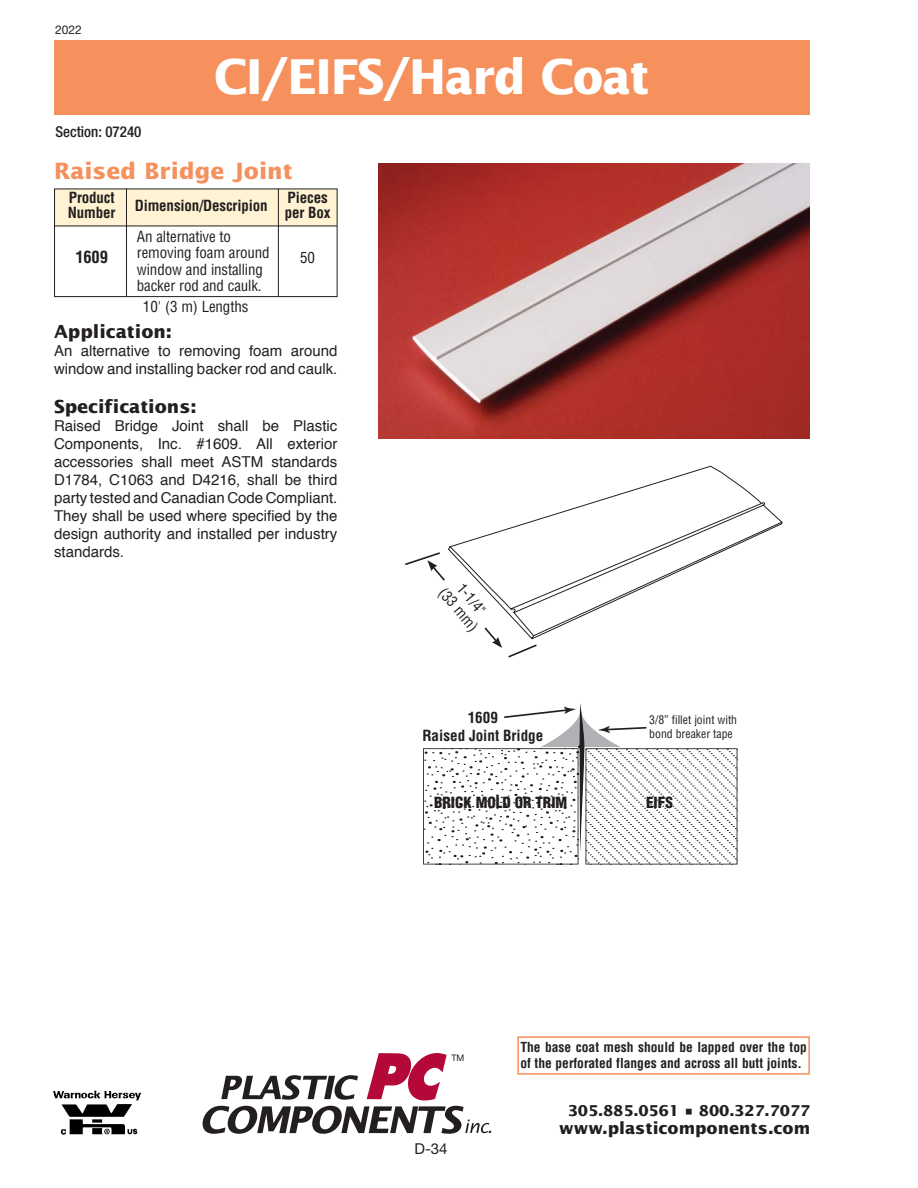
<style>
.page{position:relative;width:918px;height:1188px;background:#fff}
.page>*{position:absolute;margin:0;border:0;box-sizing:border-box;transform-origin:0 0}
.t1{font:700 48px "Lucida Sans";letter-spacing:-.025em;color:#fff;scale:.95 1}
.t2{font:700 22.5px "Lucida Sans";color:#f6905d}
.t3{font:700 18px "Lucida Sans";color:#231f20}
.t4{font:700 16.5px "Lucida Sans";color:#231f20}
.t5{font:700 condensed 16.5px "Helvetica LT Std";color:#231f20}
.t6{font:15px/18px "Helvetica";color:#231f20}
.t7{font:condensed 15px/16.5px "Helvetica LT Std";letter-spacing:-.01em;color:#231f20}
.t8{font:700 condensed 15px "Helvetica LT Std";letter-spacing:-.01em;color:#231f20}
.t9{font:700 15px "Lucida Sans";letter-spacing:-.01em;color:#231f20}
.t10{font:700 condensed 15px/18px "Helvetica";color:#231f20;text-align:center}
.t11{font:900 condensed 15px "Helvetica";color:#231f20}
.t12{font:500 condensed 15px "Helvetica Neue LT Std";color:#231f20}
.t13{font:15px "Helvetica Neue LT Std";color:#231f20}
.t14{font:condensed 14.85px/16.5px "Helvetica LT Std";color:#231f20;text-align:center}
.t15{font:700 condensed 13.5px/16.2px "Helvetica LT Std";color:#231f20}
.t16{font:12px "Helvetica Neue LT Std";color:#231f20}
.t17{font:condensed 11.7px/14.1px "Helvetica";color:#231f20}
.t18{font:9px "Helvetica Neue LT Std";color:#231f20}
</style>
<div class="page">
<div style="left:54px;top:40px;width:756px;height:75px;background:#f6905d"></div>
<img style="left:53px;top:1090px;width:88px;height:45px">
<svg style="left:203px;top:1053px;width:288px;height:81px"></svg>
<div style="left:517px;top:1036px;width:293px;height:39px;border:2px solid #f6905d"></div>
<div style="left:55px;top:189px;width:282px;height:36px;background:#fff3d3"></div>
<div style="left:54px;top:189px;width:283px;height:108px;border:1px solid #231f20"></div>
<svg style="left:448px;top:465px;width:335px;height:171px"></svg>
<hr style="left:126px;top:188px;width:1px;height:109px;background:#231f20">
<hr style="left:278px;top:189px;width:1px;height:108px;background:#231f20">
<hr style="left:55px;top:226px;width:282px;height:1px;background:#231f20">
<svg style="left:405px;top:551px;width:134px;height:107px"></svg>
<img style="left:378px;top:164px;width:432px;height:275px">
<svg style="left:423px;top:703px;width:314px;height:162px"></svg>
<p class="t16" style="left:55px;top:23px;width:28px">2022</p>
<p class="t12" style="left:55px;top:123px;width:88px">Section: 07240</p>
<h1 class="t1" style="left:214px;top:49px;width:460px">CI/EIFS/Hard Coat</h1>
<h2 class="t2" style="left:54px;top:158px;width:240px">Raised Bridge Joint</h2>
<p class="t8" style="left:69px;top:188px;width:47px">Product</p>
<p class="t8" style="left:288px;top:188px;width:42px">Pieces</p>
<p class="t8" style="left:135px;top:196px;width:134px">Dimension/Descripion</p>
<p class="t8" style="left:68px;top:203px;width:49px">Number</p>
<p class="t8" style="left:285px;top:203px;width:47px">per Box</p>
<p class="t5" style="left:75px;top:247px;width:34px">1609</p>
<p class="t7" style="left:300px;top:249px;width:16px">50</p>
<p class="t7" style="left:143px;top:298px;width:107px">10' (3 m) Lengths</p>
<p class="t7" style="left:137px;top:228px;width:134px">An alternative to removing foam around window and installing backer rod and caulk.</p>
<p class="t3" style="left:54px;top:321px;width:120px">Application:</p>
<p class="t6" style="left:54px;top:342px;width:285px">An alternative to removing foam around window and installing backer rod and caulk.</p>
<p class="t3" style="left:54px;top:396px;width:144px">Specifications:</p>
<p class="t6" style="left:54px;top:417px;width:285px;text-align:justify">Raised Bridge Joint shall be Plastic Components, Inc. #1609. All exterior accessories shall meet ASTM standards D1784, C1063 and D4216, shall be third party tested and Canadian Code Compliant.<br>They shall be used where specified by the design authority and installed per industry standards.</p>
<p class="t14" style="left:461px;top:574px;width:53px;rotate:50deg">1-1/4" (33 mm)</p>
<p class="t10" style="left:422px;top:708px;width:122px">1609<br>Raised Joint Bridge</p>
<p class="t17" style="left:649px;top:713px;width:89px">3/8” fillet joint with bond breaker tape</p>
<p class="t11" style="left:434px;top:793px;width:135px">BRICK MOLD OR TRIM</p>
<p class="t11" style="left:646px;top:793px;width:28px">EIFS</p>
<p class="t18" style="left:451px;top:1052px;width:15px">TM</p>
<p class="t13" style="left:415px;top:1140px;width:35px">D-34</p>
<p class="t15" style="left:520px;top:1039px;width:288px">The base coat mesh should be lapped over the top of the perforated flanges and across all butt joints.</p>
<p class="t9" style="left:568px;top:1102px;width:244px">305.885.0561 • 800.327.7077</p>
<p class="t4" style="left:559px;top:1118px;width:252px">www.plasticomponents.com</p>
</div>
